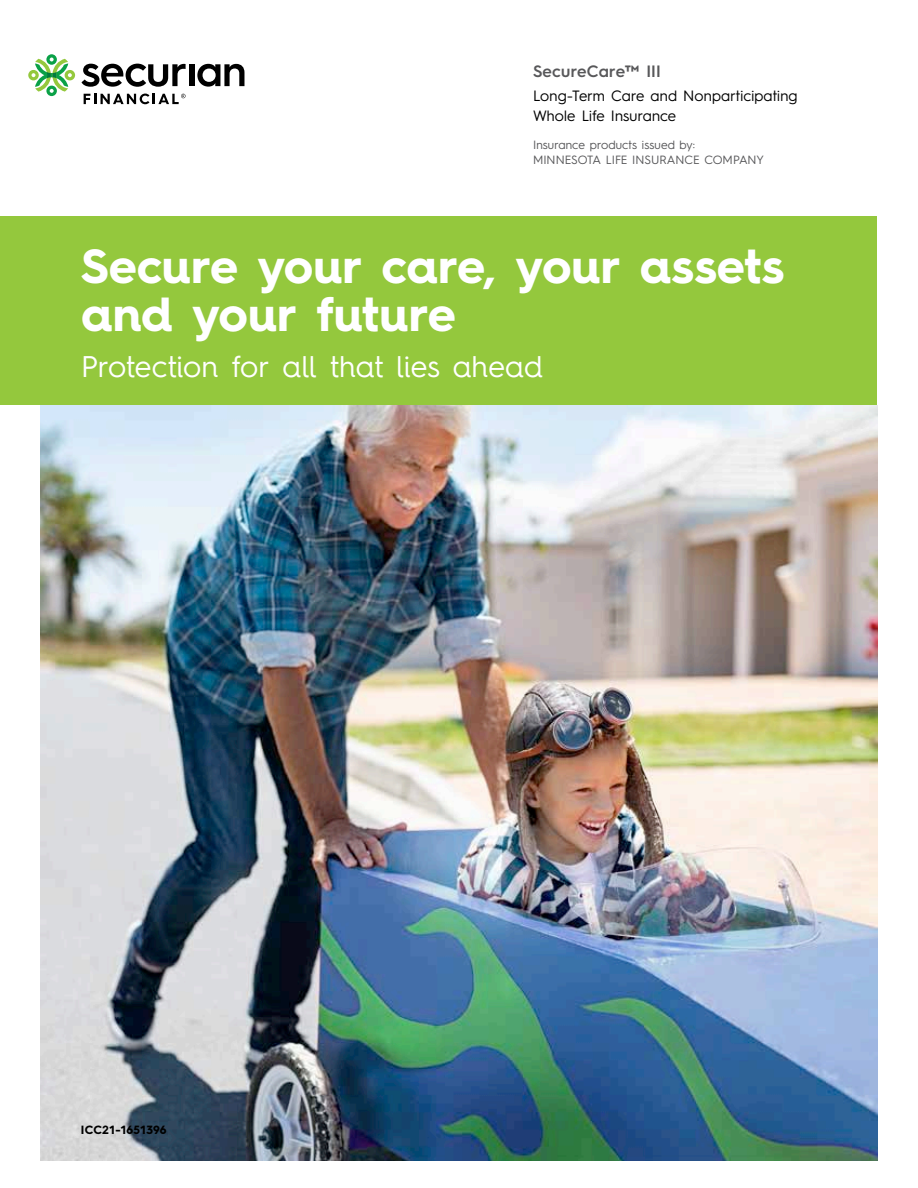
<style>
.page{position:relative;width:918px;height:1188px;background:#fff}
.page>*{position:absolute;margin:0;border:0;box-sizing:border-box;transform-origin:0 0}
.t1{font:700 48px/48px "Hurme Geometric Sans 4";letter-spacing:-.005em;color:#fff}
.t2{font:30px "Hurme Geometric Sans 4";letter-spacing:.005em;color:#fff}
.t3{font:600 16.5px "Hurme Geometric Sans 3";letter-spacing:.01em;color:#58585a}
.t4{font:15px/19.5px "Hurme Geometric Sans 3";letter-spacing:.01em;color:#000}
.t5{font:12px/15px "Hurme Geometric Sans 3";letter-spacing:.005em;color:#58585a}
.t6{font:700 12px "Hurme Geometric Sans 3";color:#000}
</style>
<div class="page">
<svg style="left:28px;top:54px;width:47px;height:42px"></svg>
<svg style="left:82px;top:64px;width:104px;height:23px"></svg>
<div style="left:189px;top:64px;width:5px;height:22px;background:#000"></div>
<svg style="left:197px;top:64px;width:47px;height:23px"></svg>
<svg style="left:84px;top:94px;width:102px;height:10px"></svg>
<div style="left:0;top:216px;width:878px;height:189px;background:#94c83d"></div>
<img style="left:40px;top:405px;width:838px;height:756px">
<h3 class="t3" style="left:533px;top:60px;width:130px">SecureCare™ III</h3>
<p class="t4" style="left:533px;top:85px;width:266px">Long-Term Care and Nonparticipating<br>Whole Life Insurance</p>
<p class="t5" style="left:533px;top:137px;width:233px">Insurance products issued by:<br>MINNESOTA LIFE INSURANCE COMPANY</p>
<h1 class="t1" style="left:81px;top:241px;width:705px">Secure your care, your assets and your future</h1>
<h2 class="t2" style="left:81px;top:346px;width:463px">Protection for all that lies ahead</h2>
<p class="t6" style="left:81px;top:1121px;width:87px">ICC21-1651396</p>
</div>
